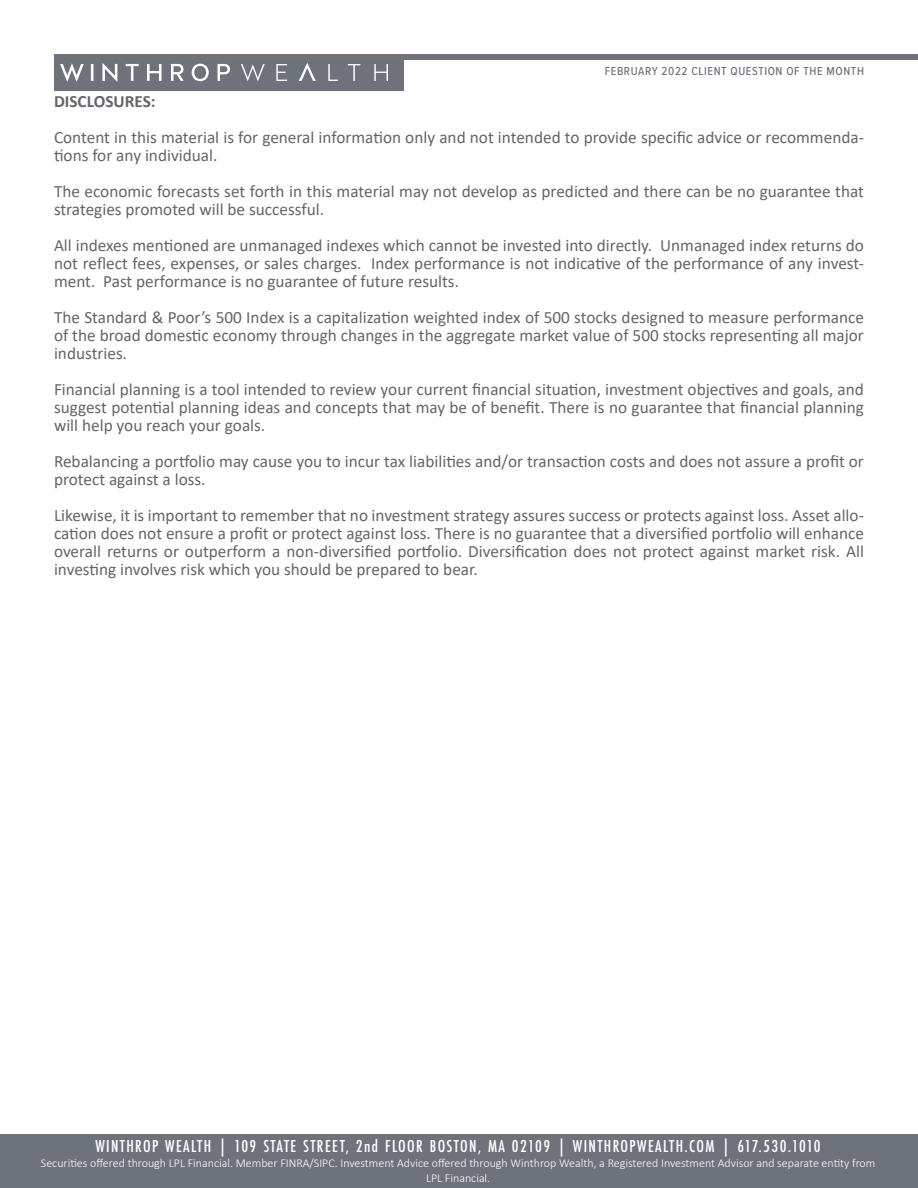
<style>
.page{position:relative;width:918px;height:1188px;background:#fff}
.page>*{position:absolute;margin:0;border:0;box-sizing:border-box;transform-origin:0 0}
.t1{font:500 18px "Futura PT Cond";letter-spacing:.075em;color:#fff}
.t2{font:17.25px/18px "Calibri";color:#63656a;text-align:justify}
.t3{font:700 17.25px "Calibri";color:#63656a}
.t4{font:300 12px/15px "Calibri";color:#fff;text-align:center}
.t5{font:500 12px "Proxima Nova Cond";letter-spacing:.05em;color:#70737c}
</style>
<div class="page">
<div style="left:54px;top:54px;width:350px;height:37px;background:#6e737b"></div>
<svg style="left:60px;top:63px;width:328px;height:19px"></svg>
<div style="left:188px;top:54px;width:730px;height:6px;background:#70737c"></div>
<div style="left:0;top:1134px;width:918px;height:54px;background:#6e737b"></div>
<p class="t5" style="left:605px;top:62px;width:261px">FEBRUARY 2022 CLIENT QUESTION OF THE MONTH</p>
<p class="t3" style="left:54px;top:89px;width:103px">DISCLOSURES:</p>
<p class="t2" style="left:54px;top:127px;width:811px">Content in this material is for general information only and not intended to provide specific advice or recommenda&shy;tions for any individual.</p>
<p class="t2" style="left:54px;top:181px;width:812px">The economic forecasts set forth in this material may not develop as predicted and there can be no guarantee that strategies promoted will be successful.</p>
<p class="t2" style="left:54px;top:235px;width:811px">All indexes mentioned are unmanaged indexes which cannot be invested into directly. Unmanaged index returns do not reflect fees, expenses, or sales charges. Index performance is not indicative of the performance of any invest&shy;ment. Past performance is no guarantee of future results.</p>
<p class="t2" style="left:54px;top:307px;width:812px">The Standard &amp; Poor’s 500 Index is a capitalization weighted index of 500 stocks designed to measure performance of the broad domestic economy through changes in the aggregate market value of 500 stocks representing all major industries.</p>
<p class="t2" style="left:54px;top:379px;width:811px">Financial planning is a tool intended to review your current financial situation, investment objectives and goals, and suggest potential planning ideas and concepts that may be of benefit. There is no guarantee that financial planning will help you reach your goals.</p>
<p class="t2" style="left:54px;top:451px;width:812px">Rebalancing a portfolio may cause you to incur tax liabilities and/or transaction costs and does not assure a profit or protect against a loss.</p>
<p class="t2" style="left:54px;top:505px;width:812px">Likewise, it is important to remember that no investment strategy assures success or protects against loss. Asset allo&shy;cation does not ensure a profit or protect against loss. There is no guarantee that a diversified portfolio will enhance overall returns or outperform a non-diversified portfolio. Diversification does not protect against market risk. All investing involves risk which you should be prepared to bear.</p>
<p class="t1" style="left:95px;top:1135px;width:727px">WINTHROP WEALTH | 109 STATE STREET, 2nd FLOOR BOSTON, MA 02109 | WINTHROPWEALTH.COM | 617.530.1010</p>
<p class="t4" style="left:41px;top:1155px;width:836px">Securities offered through LPL Financial. Member FINRA/SIPC. Investment Advice offered through Winthrop Wealth, a Registered Investment Advisor and separate entity from<br>LPL Financial.</p>
</div>
